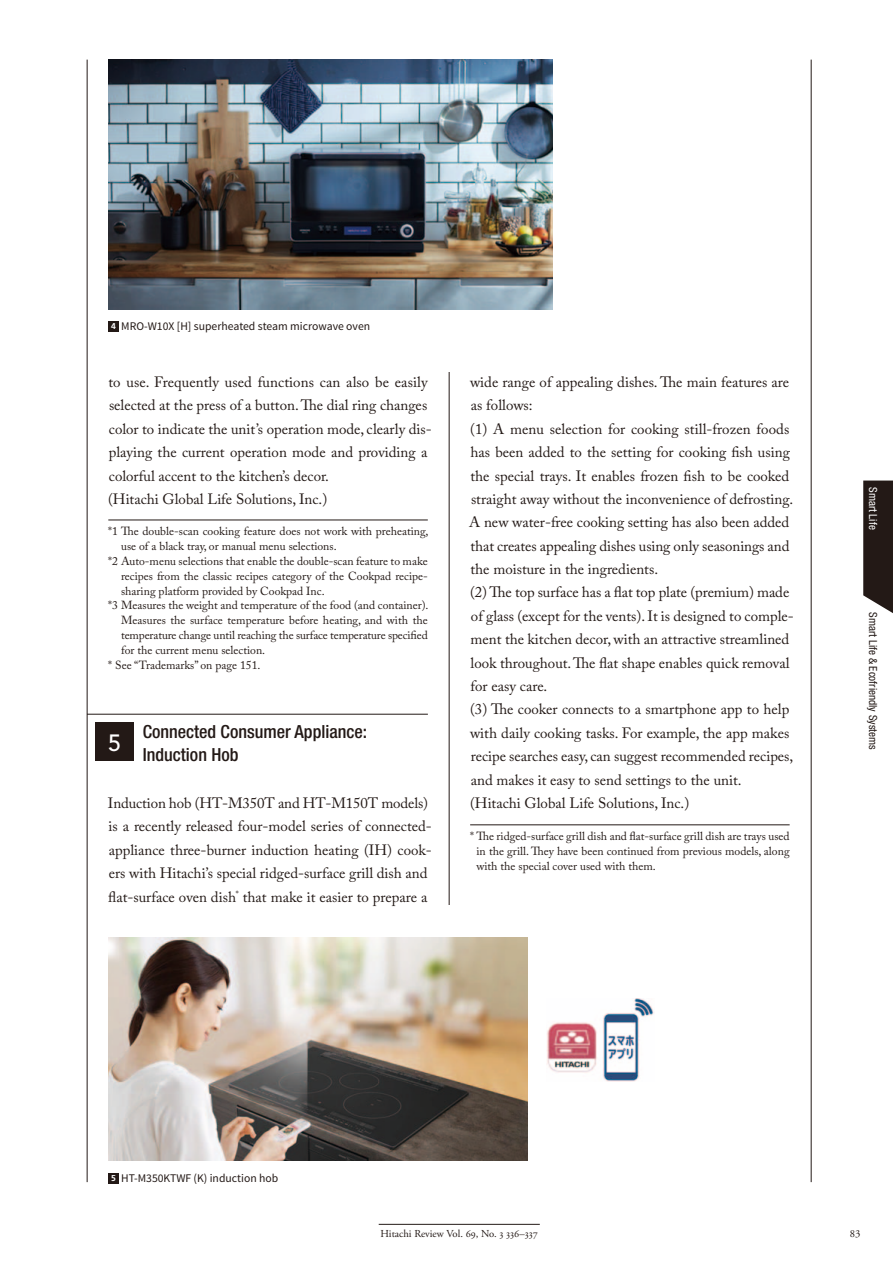
<style>
.page{position:relative;width:893px;height:1263px;background:#fff}
.page>*{position:absolute;margin:0;border:0;box-sizing:border-box;transform-origin:0 0}
.t1{font:500 23.4px "Avenir LT Std";color:#fff}
.t2{font:500 condensed 18px/23.4px "Helvetica Neue LT Std";color:#231916}
.t3{font:14.85px/23.4px "Adobe Caslon Pro";color:#231916}
.t4{font:11.7px/14.9px "Adobe Caslon Pro";color:#231916;text-align:justify}
.t5{font:11.7px "Source Sans Pro";color:#231916}
.t6{font:condensed 11.1px "Helvetica Neue LT Std";color:#231916}
.t7{font:condensed 11.1px "Helvetica Neue LT Std";color:#fff}
.t8{font:10.65px "Adobe Garamond Pro";color:#231916}
.s1{font-family:"Frutiger LT Std";font-weight:700;font-size:8.55px;color:#fff}
</style>
<div class="page">
<hr style="left:87px;top:60px;width:1px;height:1122px;background:#231916">
<hr style="left:449px;top:60px;width:1px;height:1122px;background:#231916">
<hr style="left:811px;top:60px;width:1px;height:1122px;background:#231916">
<hr style="left:379px;top:1224px;width:161px;height:1px;background:#231916">
<svg style="left:863px;top:481px;width:29px;height:132px;background:#332a27"></svg>
<hr style="left:87px;top:714px;width:341px;height:1px;background:#231916">
<div style="left:96px;top:723px;width:38px;height:38px;background:#231916"></div>
<hr style="left:108px;top:520px;width:320px;height:1px;background:#231916">
<div style="left:439px;top:60px;width:21px;height:312px;background:#fff"></div>
<div style="left:439px;top:905px;width:21px;height:277px;background:#fff"></div>
<img style="left:108px;top:60px;width:444px;height:249px">
<div style="left:108px;top:321px;width:11px;height:11px;background:#231916"></div>
<hr style="left:470px;top:825px;width:320px;height:1px;background:#231916">
<img style="left:108px;top:938px;width:419px;height:223px">
<img style="left:547px;top:999px;width:107px;height:82px">
<div style="left:108px;top:1173px;width:11px;height:11px;background:#231916"></div>
<p class="t5" style="left:111px;top:322px;width:260px"><span class="s1">4</span> MRO-W10X [H] superheated steam microwave oven</p>
<p class="t3" style="left:108px;top:372px;width:325px">to use. Frequently used functions can also be easily selected at the press of a button. The dial ring changes color to indicate the unit’s operation mode, clearly dis&shy;playing the current operation mode and providing a colorful accent to the kitchen’s decor.<br>(Hitachi Global Life Solutions, Inc.)</p>
<p class="t4" style="left:108px;top:525px;width:322px">*1 The double-scan cooking feature does not work with preheating,</p>
<p class="t4" style="left:121px;top:540px;width:217px">use of a black tray, or manual menu selections.</p>
<p class="t4" style="left:108px;top:555px;width:321px">*2 Auto-menu selections that enable the double-scan feature to make</p>
<p class="t4" style="left:121px;top:570px;width:308px">recipes from the classic recipes category of the Cookpad recipe-</p>
<p class="t4" style="left:121px;top:585px;width:205px">sharing platform provided by Cookpad Inc.</p>
<p class="t4" style="left:108px;top:599px;width:322px">*3 Measures the weight and temperature of the food (and container).</p>
<p class="t4" style="left:121px;top:614px;width:308px">Measures the surface temperature before heating, and with the</p>
<p class="t4" style="left:121px;top:629px;width:308px">temperature change until reaching the surface temperature specified</p>
<p class="t4" style="left:121px;top:644px;width:146px">for the current menu selection.</p>
<p class="t4" style="left:108px;top:659px;width:154px">* See “Trademarks” on page 151.</p>
<p class="t2" style="left:143px;top:721px;width:226px">Connected Consumer Appliance:<br>Induction Hob</p>
<p class="t3" style="left:108px;top:793px;width:325px">Induction hob (HT-M350T and HT-M150T models) is a recently released four-model series of connected&shy;appliance three-burner induction heating (IH) cook&shy;ers with Hitachi’s special ridged-surface grill dish and flat-surface oven dish<sup>*</sup> that make it easier to prepare a</p>
<h1 class="t1" style="left:108px;top:729px;width:15px">5</h1>
<p class="t3" style="left:469px;top:372px;width:326px">wide range of appealing dishes. The main features are as follows:<br>(1) A menu selection for cooking still-frozen foods has been added to the setting for cooking fish using the special trays. It enables frozen fish to be cooked straight away without the inconvenience of defrosting.<br>A new water-free cooking setting has also been added that creates appealing dishes using only seasonings and the moisture in the ingredients.<br>(2) The top surface has a flat top plate (premium) made of glass (except for the vents). It is designed to comple&shy;ment the kitchen decor, with an attractive streamlined look throughout. The flat shape enables quick removal for easy care.<br>(3) The cooker connects to a smartphone app to help with daily cooking tasks. For example, the app makes recipe searches easy, can suggest recommended recipes, and makes it easy to send settings to the unit. (Hitachi Global Life Solutions, Inc.)</p>
<p class="t4" style="left:476px;top:830px;width:315px;text-indent:-6px">* The ridged-surface grill dish and flat-surface grill dish are trays used in the grill. They have been continued from previous models, along with the special cover used with them.</p>
<p class="t7" style="left:879px;top:487px;width:44px;rotate:90deg">Smart Life</p>
<p class="t6" style="left:879px;top:612px;width:139px;rotate:90deg">Smart Life &amp; Ecofriendly Systems</p>
<p class="t5" style="left:111px;top:1174px;width:169px"><span class="s1">5</span> HT-M350KTWF (K) induction hob</p>
<p class="t8" style="left:381px;top:1228px;width:159px">Hitachi Review Vol. 69, No. 3 336–337</p>
<p class="t8" style="left:850px;top:1228px;width:12px">83</p>
</div>
